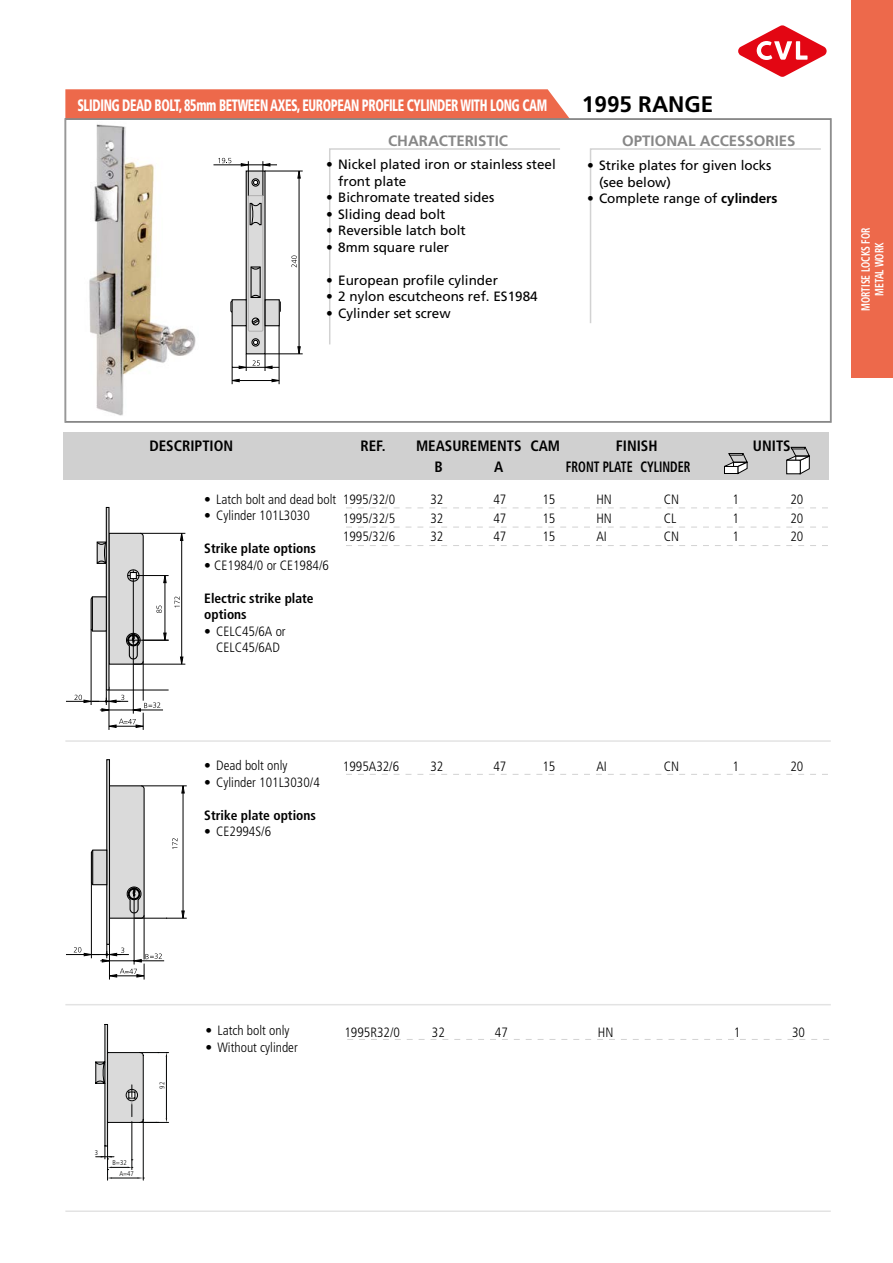
<style>
.page{position:relative;width:893px;height:1263px;background:#fff}
.page>*{position:absolute;margin:0;border:0;box-sizing:border-box;transform-origin:0 0}
.t1{font:700 22.5px "Frutiger LT Std";color:#000}
.t2{font:900 condensed 16.5px "Frutiger LT Std";letter-spacing:-.03em;color:#fff;scale:.75 1}
.t3{font:700 condensed 15px "Frutiger LT Std";color:#000}
.t4{font:700 15px "Frutiger LT Std";color:#878787}
.t5{font:700 condensed 15px "Frutiger LT Std";color:#000;scale:.8 1}
.t6{font:300 condensed 13.5px/16.5px "Frutiger LT Std";color:#000;text-align:center}
.t7{font:13.5px/16.5px "Frutiger LT Std";color:#000}
.t8{font:700 condensed 13.5px/16.5px "Frutiger LT Std";color:#000}
.t9{font:700 condensed 12px/13.5px "Frutiger LT Std";color:#fff;text-align:center;scale:.8 1}
.t10{font:300 condensed 6.9px "Frutiger LT Std";color:#010202}
.s1{font-weight:700}
</style>
<div class="page">
<svg style="left:738px;top:25px;width:89px;height:52px"></svg>
<div style="left:851px;top:0;width:42px;height:378px;background:#ed694b"></div>
<svg style="left:347px;top:1039px;width:482px;height:1px"></svg>
<div style="left:65px;top:89px;width:504px;height:29px;background:#ed694b"></div>
<svg style="left:65px;top:118px;width:767px;height:305px"></svg>
<svg style="left:328px;top:147px;width:234px;height:199px"></svg>
<svg style="left:589px;top:147px;width:233px;height:178px"></svg>
<hr style="left:65px;top:740px;width:766px;height:2px;background:#e3e3e3">
<hr style="left:65px;top:1210px;width:766px;height:2px;background:#e3e3e3">
<svg style="left:346px;top:507px;width:482px;height:1px"></svg>
<svg style="left:346px;top:527px;width:482px;height:1px"></svg>
<svg style="left:346px;top:545px;width:482px;height:1px"></svg>
<svg style="left:346px;top:774px;width:482px;height:1px"></svg>
<svg style="left:291px;top:255px;width:6px;height:12px"></svg>
<div style="left:246px;top:171px;width:19px;height:183px;background:#dadada"></div>
<div style="left:246px;top:170px;width:20px;height:184px;border:1px solid #000"></div>
<hr style="left:279px;top:325px;width:1px;height:59px;background:#000">
<hr style="left:232px;top:325px;width:1px;height:59px;background:#000">
<svg style="left:231px;top:379px;width:8px;height:3px"></svg>
<svg style="left:232px;top:354px;width:47px;height:17px"></svg>
<svg style="left:272px;top:379px;width:8px;height:3px"></svg>
<hr style="left:239px;top:380px;width:33px;height:1px;background:#000">
<hr style="left:248px;top:161px;width:1px;height:35px;background:#000">
<hr style="left:263px;top:161px;width:1px;height:35px;background:#000">
<svg style="left:298px;top:170px;width:2px;height:8px"></svg>
<hr style="left:299px;top:178px;width:1px;height:169px;background:#000">
<svg style="left:298px;top:346px;width:2px;height:8px"></svg>
<hr style="left:265px;top:354px;width:38px;height:1px;background:#000">
<svg style="left:213px;top:158px;width:64px;height:8px"></svg>
<hr style="left:265px;top:171px;width:38px;height:1px;background:#000">
<svg style="left:230px;top:194px;width:51px;height:153px"></svg>
<div style="left:251px;top:178px;width:9px;height:9px;border:1px solid #000;border-radius:50%"></div>
<svg style="left:252px;top:179px;width:7px;height:7px"></svg>
<hr style="left:143px;top:661px;width:1px;height:40px;background:#000">
<hr style="left:91px;top:629px;width:1px;height:76px;background:#000">
<hr style="left:109px;top:690px;width:60px;height:1px;background:#000">
<hr style="left:100px;top:710px;width:63px;height:1px;background:#000">
<hr style="left:133px;top:570px;width:1px;height:144px;background:#000">
<svg style="left:66px;top:690px;width:94px;height:40px"></svg>
<hr style="left:134px;top:664px;width:51px;height:1px;background:#000">
<hr style="left:140px;top:533px;width:45px;height:1px;background:#000">
<div style="left:106px;top:507px;width:4px;height:183px;border:1px solid #000"></div>
<svg style="left:90px;top:531px;width:93px;height:136px"></svg>
<svg style="left:172px;top:838px;width:5px;height:11px"></svg>
<hr style="left:183px;top:793px;width:1px;height:118px;background:#000">
<hr style="left:144px;top:915px;width:1px;height:44px;background:#000">
<hr style="left:91px;top:883px;width:1px;height:75px;background:#000">
<hr style="left:100px;top:960px;width:64px;height:1px;background:#000">
<hr style="left:134px;top:887px;width:1px;height:77px;background:#000">
<svg style="left:181px;top:910px;width:4px;height:8px"></svg>
<hr style="left:134px;top:918px;width:53px;height:1px;background:#000">
<svg style="left:181px;top:786px;width:4px;height:7px"></svg>
<hr style="left:141px;top:785px;width:46px;height:1px;background:#000">
<div style="left:106px;top:759px;width:4px;height:186px;border:1px solid #000"></div>
<svg style="left:66px;top:944px;width:96px;height:35px"></svg>
<svg style="left:90px;top:785px;width:55px;height:134px"></svg>
<hr style="left:65px;top:1004px;width:766px;height:1px;background:#e3e3e3">
<hr style="left:217px;top:1020px;width:1px;height:34px;background:#010202">
<hr style="left:202px;top:1020px;width:1px;height:34px;background:#010202">
<hr style="left:234px;top:1029px;width:1px;height:113px;background:#010202">
<svg style="left:95px;top:1024px;width:74px;height:156px"></svg>
<div style="left:64px;top:432px;width:765px;height:48px;background:#d0d0d0"></div>
<svg style="left:724px;top:453px;width:24px;height:21px"></svg>
<svg style="left:786px;top:447px;width:24px;height:27px"></svg>
<p class="t2" style="left:77px;top:95px;width:628px">SLIDING DEAD BOLT, 85mm BETWEEN AXES, EUROPEAN PROFILE CYLINDER WITH LONG CAM</p>
<h1 class="t1" style="left:582px;top:91px;width:133px">1995 RANGE</h1>
<p class="t4" style="left:388px;top:132px;width:122px">CHARACTERISTIC</p>
<p class="t4" style="left:622px;top:132px;width:175px">OPTIONAL ACCESSORIES</p>
<p class="t7" style="left:338px;top:156px;width:219px;text-indent:-12px">• Nickel plated iron or stainless steel front plate</p>
<p class="t7" style="left:326px;top:189px;width:170px">• Bichromate treated sides</p>
<p class="t7" style="left:326px;top:206px;width:121px">• Sliding dead bolt</p>
<p class="t7" style="left:326px;top:222px;width:141px">• Reversible latch bolt</p>
<p class="t7" style="left:326px;top:239px;width:125px">• 8mm square ruler</p>
<p class="t7" style="left:326px;top:272px;width:173px">• European profile cylinder</p>
<p class="t7" style="left:326px;top:288px;width:213px">• 2 nylon escutcheons ref. ES1984</p>
<p class="t7" style="left:326px;top:305px;width:126px">• Cylinder set screw</p>
<p class="t7" style="left:599px;top:157px;width:174px;text-indent:-12px">• Strike plates for given locks (see below)</p>
<p class="t7" style="left:587px;top:190px;width:192px">• Complete range of <span class="s1">cylinders</span></p>
<p class="t3" style="left:149px;top:437px;width:85px">DESCRIPTION</p>
<p class="t3" style="left:360px;top:437px;width:27px">REF.</p>
<p class="t3" style="left:416px;top:437px;width:146px">MEASUREMENTS CAM</p>
<p class="t3" style="left:616px;top:437px;width:43px">FINISH</p>
<p class="t3" style="left:753px;top:437px;width:39px">UNITS</p>
<p class="t3" style="left:435px;top:458px;width:10px">B</p>
<p class="t3" style="left:494px;top:458px;width:11px">A</p>
<p class="t5" style="left:566px;top:458px;width:157px">FRONT PLATE CYLINDER</p>
<p class="t6" style="left:204px;top:491px;width:133px">• Latch bolt and dead bolt</p>
<p class="t6" style="left:204px;top:508px;width:107px">• Cylinder 101L3030</p>
<p class="t8" style="left:204px;top:540px;width:113px">Strike plate options</p>
<p class="t6" style="left:204px;top:557px;width:126px">• CE1984/0 or CE1984/6</p>
<p class="t8" style="left:204px;top:590px;width:111px">Electric strike plate options</p>
<p class="t6" style="left:204px;top:623px;width:83px">• CELC45/6A or<br>CELC45/6AD</p>
<p class="t6" style="left:343px;top:491px;width:54px">1995/32/0</p>
<p class="t6" style="left:430px;top:491px;width:14px">32</p>
<p class="t6" style="left:493px;top:491px;width:14px">47</p>
<p class="t6" style="left:542px;top:491px;width:14px">15</p>
<p class="t6" style="left:596px;top:491px;width:17px">HN</p>
<p class="t6" style="left:664px;top:491px;width:17px">CN</p>
<p class="t6" style="left:732px;top:491px;width:8px">1</p>
<p class="t6" style="left:790px;top:491px;width:14px">20</p>
<p class="t6" style="left:343px;top:510px;width:54px">1995/32/5</p>
<p class="t6" style="left:430px;top:510px;width:14px">32</p>
<p class="t6" style="left:493px;top:510px;width:14px">47</p>
<p class="t6" style="left:542px;top:510px;width:14px">15</p>
<p class="t6" style="left:596px;top:510px;width:17px">HN</p>
<p class="t6" style="left:664px;top:510px;width:14px">CL</p>
<p class="t6" style="left:732px;top:510px;width:8px">1</p>
<p class="t6" style="left:790px;top:510px;width:14px">20</p>
<p class="t6" style="left:343px;top:529px;width:54px">1995/32/6</p>
<p class="t6" style="left:430px;top:529px;width:14px">32</p>
<p class="t6" style="left:493px;top:529px;width:14px">47</p>
<p class="t6" style="left:542px;top:529px;width:14px">15</p>
<p class="t6" style="left:596px;top:529px;width:12px">AI</p>
<p class="t6" style="left:664px;top:529px;width:17px">CN</p>
<p class="t6" style="left:732px;top:529px;width:8px">1</p>
<p class="t6" style="left:790px;top:529px;width:14px">20</p>
<p class="t6" style="left:204px;top:758px;width:85px">• Dead bolt only</p>
<p class="t6" style="left:204px;top:774px;width:117px">• Cylinder 101L3030/4</p>
<p class="t8" style="left:204px;top:807px;width:113px">Strike plate options</p>
<p class="t6" style="left:204px;top:823px;width:68px">• CE2994S/6</p>
<p class="t6" style="left:343px;top:758px;width:58px">1995A32/6</p>
<p class="t6" style="left:430px;top:758px;width:14px">32</p>
<p class="t6" style="left:493px;top:758px;width:14px">47</p>
<p class="t6" style="left:542px;top:758px;width:14px">15</p>
<p class="t6" style="left:596px;top:758px;width:12px">AI</p>
<p class="t6" style="left:664px;top:758px;width:17px">CN</p>
<p class="t6" style="left:732px;top:758px;width:8px">1</p>
<p class="t6" style="left:790px;top:758px;width:14px">20</p>
<p class="t9" style="left:859px;top:311px;width:105px;rotate:-90deg">MORTISE LOCKS FOR<br>METAL WORK</p>
<p class="t10" style="left:95px;top:1149px;width:5px">3</p>
<p class="t10" style="left:113px;top:1159px;width:16px">B=32</p>
<p class="t10" style="left:119px;top:1170px;width:16px">A=47</p>
<p class="t10" style="left:158px;top:1089px;width:8px;rotate:-90deg">92</p>
<p class="t6" style="left:205px;top:1023px;width:86px">• Latch bolt only</p>
<p class="t6" style="left:205px;top:1039px;width:94px">• Without cylinder</p>
<p class="t6" style="left:344px;top:1024px;width:57px">1995R32/0</p>
<p class="t6" style="left:432px;top:1024px;width:14px">32</p>
<p class="t6" style="left:495px;top:1024px;width:14px">47</p>
<p class="t6" style="left:598px;top:1024px;width:17px">HN</p>
<p class="t6" style="left:734px;top:1024px;width:8px">1</p>
<p class="t6" style="left:792px;top:1024px;width:14px">30</p>
</div>
